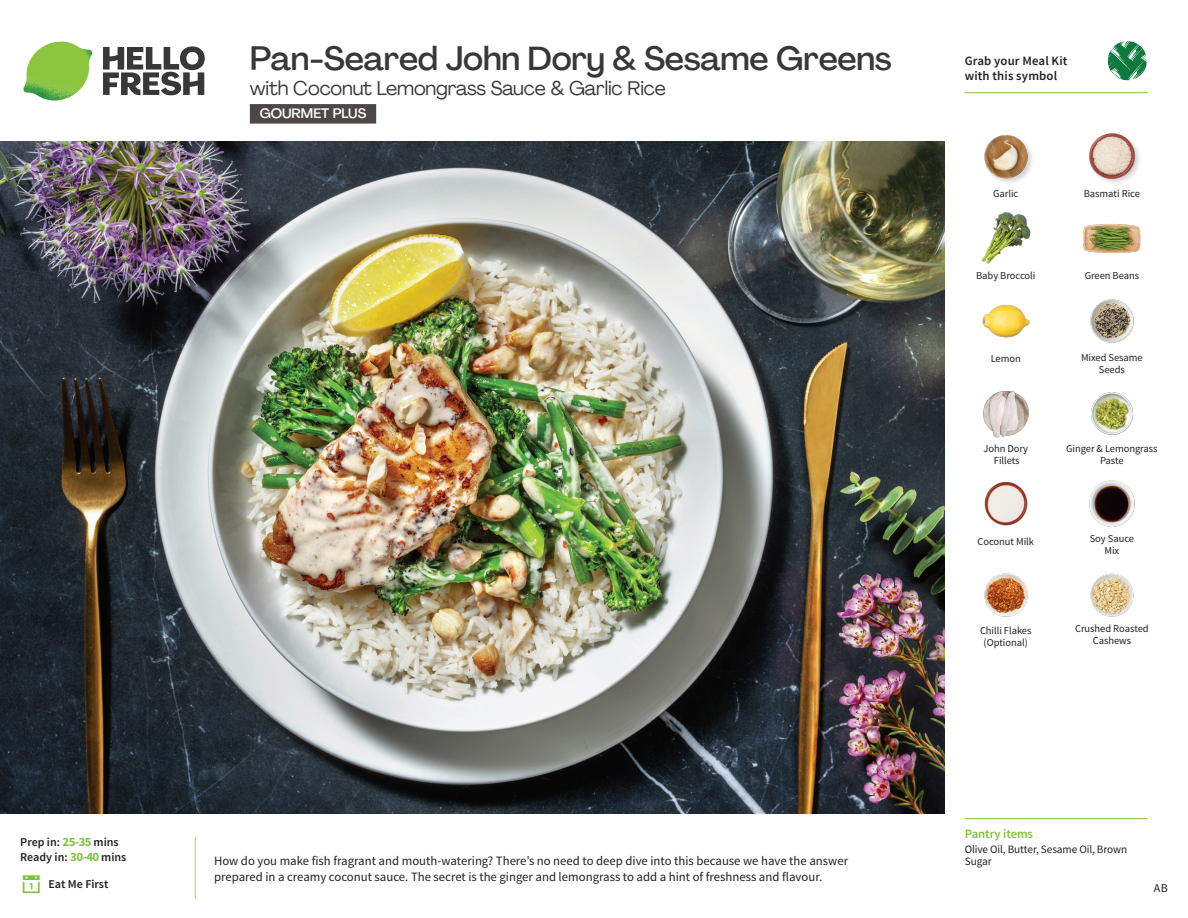
<style>
.page{position:relative;width:1188px;height:918px;background:#fff}
.page>*{position:absolute;margin:0;border:0;box-sizing:border-box;transform-origin:0 0}
._15_Titel_UK{font:500 33px "Agrandir";letter-spacing:-.01em;color:#383839}
._15_Titel_UK-2{font:19.5px "Agrandir";letter-spacing:-.01em;color:#383839}
.t1{font:500 13.5px "Agrandir";color:#fff}
.Step_6_Text_AU{font:12.75px/16.5px "Source Sans Pro";color:#231f20}
.t2{font:600 12.75px/15px "Source Sans Pro";letter-spacing:.01em;color:#231f20}
._04_Headers_Front{font:600 12.75px "Source Sans Pro";letter-spacing:-.01em;color:#81c340}
._04_Intro{font:600 12px "Source Sans Pro";color:#231f20}
.t3{font:12px "Source Sans Pro";color:#231f20}
._05_Pantry{font:11.25px/12px "Source Sans Pro";letter-spacing:-.01em;color:#231f20}
._18_FRONT_ingredients{font:10.5px/12px "Source Sans Pro";letter-spacing:-.005em;color:#231f20;text-align:center}
.s1{font-weight:700;font-size:12.75px;color:#81c340}
</style>
<div class="page">
<svg style="left:103px;top:46px;width:102px;height:49px"></svg>
<img style="left:23px;top:42px;width:69px;height:59px">
<img style="left:0;top:142px;width:945px;height:672px">
<img style="left:1090px;top:299px;width:44px;height:44px">
<img style="left:1091px;top:392px;width:42px;height:43px">
<img style="left:983px;top:390px;width:46px;height:48px">
<img style="left:984px;top:481px;width:44px;height:45px">
<img style="left:1090px;top:573px;width:44px;height:44px">
<img style="left:984px;top:573px;width:44px;height:44px">
<img style="left:982px;top:304px;width:48px;height:34px">
<img style="left:981px;top:212px;width:50px;height:52px">
<img style="left:1083px;top:224px;width:58px;height:30px">
<img style="left:984px;top:135px;width:48px;height:48px">
<div style="left:1088px;top:132px;width:54px;height:54px;background:#231f20;opacity:.2"></div>
<img style="left:1088px;top:132px;width:49px;height:49px">
<img style="left:1089px;top:480px;width:46px;height:47px">
<hr style="left:965px;top:818px;width:183px;height:1px;background:#81c340">
<svg style="left:1090px;top:41px;width:58px;height:53px"></svg>
<hr style="left:965px;top:92px;width:183px;height:1px;background:#81c340">
<div style="left:250px;top:104px;width:126px;height:20px;background:#4d4846"></div>
<p class="_04_Intro" style="left:20px;top:835px;width:100px">Prep in: <span class="s1">25-35</span> mins</p>
<p class="_04_Intro" style="left:20px;top:850px;width:108px">Ready in: <span class="s1">30-40</span> mins</p>
<p class="_04_Intro" style="left:48px;top:876px;width:62px">Eat Me First</p>
<p class="_15_Titel_UK" style="left:250px;top:38px;width:643px">Pan-Seared John Dory &amp; Sesame Greens</p>
<p class="_15_Titel_UK-2" style="left:250px;top:76px;width:418px">with Coconut Lemongrass Sauce &amp; Garlic Rice</p>
<p class="t1" style="left:260px;top:105px;width:108px">GOURMET PLUS</p>
<p class="Step_6_Text_AU" style="left:214px;top:852px;width:636px">How do you make fish fragrant and mouth-watering? There’s no need to deep dive into this because we have the answer prepared in a creamy coconut sauce. The secret is the ginger and lemongrass to add a hint of freshness and flavour.</p>
<p class="t2" style="left:965px;top:53px;width:104px">Grab your Meal Kit with this symbol</p>
<p class="_18_FRONT_ingredients" style="left:993px;top:188px;width:27px">Garlic</p>
<p class="_18_FRONT_ingredients" style="left:1084px;top:188px;width:58px">Basmati Rice</p>
<p class="_18_FRONT_ingredients" style="left:976px;top:270px;width:61px">Baby Broccoli</p>
<p class="_18_FRONT_ingredients" style="left:1085px;top:270px;width:56px">Green Beans</p>
<p class="_18_FRONT_ingredients" style="left:991px;top:353px;width:32px">Lemon</p>
<p class="_18_FRONT_ingredients" style="left:1081px;top:352px;width:63px">Mixed Sesame<br>Seeds</p>
<p class="_18_FRONT_ingredients" style="left:983px;top:443px;width:46px">John Dory<br>Fillets</p>
<p class="_18_FRONT_ingredients" style="left:1066px;top:443px;width:93px">Ginger &amp; Lemongrass<br>Paste</p>
<p class="_18_FRONT_ingredients" style="left:978px;top:535px;width:58px">Coconut Milk</p>
<p class="_18_FRONT_ingredients" style="left:1090px;top:533px;width:46px">Soy Sauce<br>Mix</p>
<p class="_18_FRONT_ingredients" style="left:980px;top:625px;width:53px">Chilli Flakes (Optional)</p>
<p class="_18_FRONT_ingredients" style="left:1075px;top:622px;width:75px">Crushed Roasted<br>Cashews</p>
<p class="_04_Headers_Front" style="left:965px;top:826px;width:70px">Pantry items</p>
<p class="_05_Pantry" style="left:965px;top:844px;width:164px">Olive Oil, Butter, Sesame Oil, Brown<br>Sugar</p>
<p class="t3" style="left:1154px;top:880px;width:15px">AB</p>
</div>
